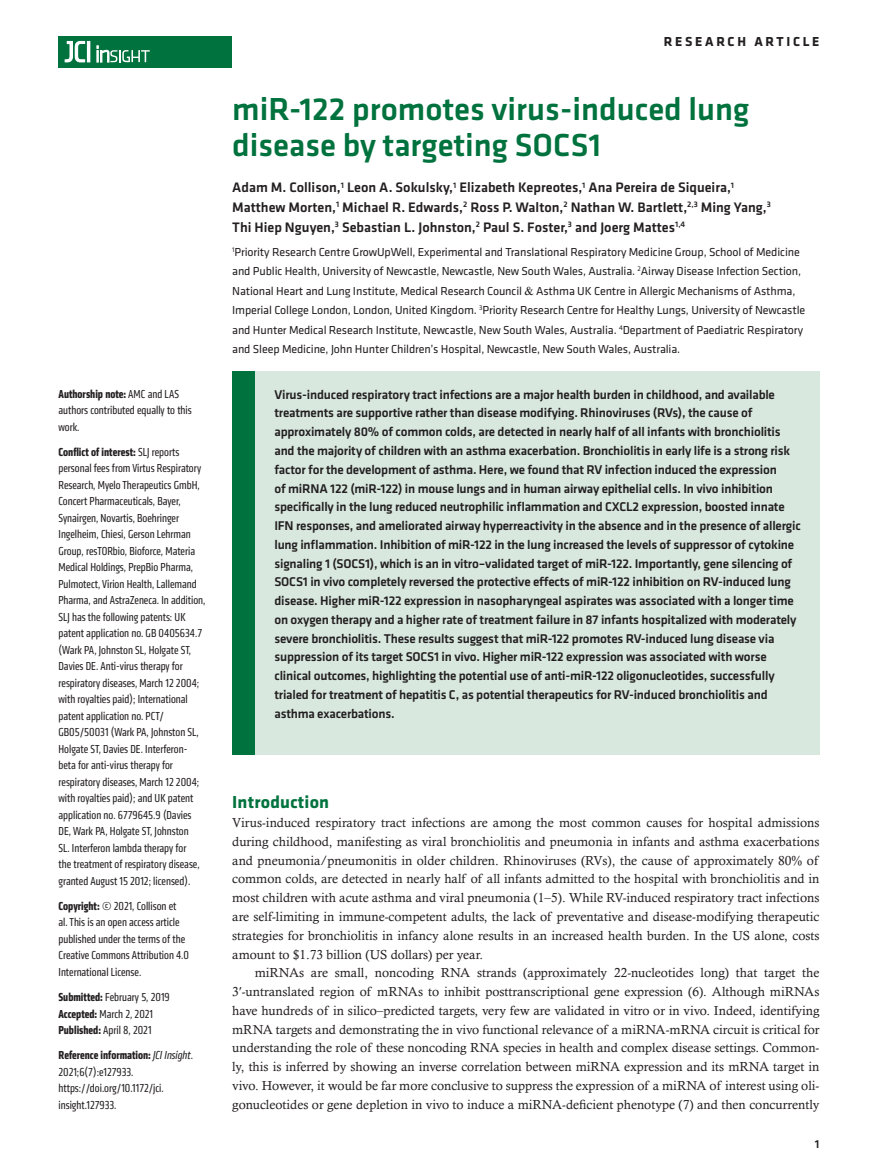
<style>
.page{position:relative;width:878px;height:1175px;background:#fff}
.page>*{position:absolute;margin:0;border:0;box-sizing:border-box;transform-origin:0 0}
.t1{font:500 33px/36px "Klavika Basic";color:#00723e}
.t2{font:700 18px "Klavika";letter-spacing:.01em;color:#00723e}
.t3{font:500 14.25px/19.5px "Klavika Basic";color:#231f20}
.t4{font:700 13.5px "Klavika Basic";letter-spacing:.2em;color:#231f20}
.t5{font:500 13.2px/18.8px "Klavika Basic";letter-spacing:-.015em;color:#231f20}
.t6{font:13.2px/18.8px "Calisto MT Std";color:#231f20;text-align:justify}
.t7{font:condensed 12px/16.5px "Klavika";color:#231f20}
.t8{font:12px/19.5px "Klavika";letter-spacing:-.01em;color:#231f20}
.t9{font:500 12px "Klavika Basic";color:#231f20}
.s1{font-weight:700}
.s2{font-style:italic}
.s3{font-family:"Times New Roman"}
</style>
<div class="page">
<div style="left:59px;top:36px;width:173px;height:31px;background:#00723e"></div>
<hr style="left:87px;top:41px;width:3px;height:21px;background:#fff">
<svg style="left:64px;top:41px;width:21px;height:22px"></svg>
<svg style="left:97px;top:46px;width:53px;height:16px"></svg>
<div style="left:232px;top:372px;width:587px;height:383px;background:#d8e8df"></div>
<div style="left:232px;top:372px;width:22px;height:383px;background:#00723e"></div>
<p class="t7" style="left:59px;top:385px;width:135px"><span class="s1">Authorship note:</span> AMC and LAS authors contributed equally to this work.</p>
<p class="t7" style="left:59px;top:443px;width:148px"><span class="s1">Conflict of interest:</span> SLJ reports personal fees from Virtus Respiratory Research, Myelo Therapeutics GmbH, Concert Pharmaceuticals, Bayer, Synairgen, Novartis, Boehringer Ingelheim, Chiesi, Gerson Lehrman Group, resTORbio, Bioforce, Materia Medical Holdings, PrepBio Pharma, Pulmotect, Virion Health, Lallemand Pharma, and AstraZeneca. In addition, SLJ has the following patents: UK patent application no. GB 0405634.7 (Wark PA, Johnston SL, Holgate ST, Davies DE. Anti-virus therapy for respiratory diseases, March 12 2004; with royalties paid); International patent application no. PCT/ GB05/50031 (Wark PA, Johnston SL, Holgate ST, Davies DE. Interferon&shy;beta for anti-virus therapy for respiratory diseases, March 12 2004; with royalties paid); and UK patent application no. 6779645.9 (Davies DE, Wark PA, Holgate ST, Johnston<br>SL. Interferon lambda therapy for<br>the treatment of respiratory disease, granted August 15 2012; licensed).</p>
<p class="t7" style="left:59px;top:897px;width:132px"><span class="s1">Copyright:</span> © 2021, Collison et<br>al. This is an open access article published under the terms of the<br>Creative Commons Attribution 4.0<br>International License.</p>
<p class="t7" style="left:59px;top:988px;width:113px"><span class="s1">Submitted:</span> February 5, 2019<br><span class="s1">Accepted:</span> March 2, 2021<br><span class="s1">Published:</span> April 8, 2021</p>
<p class="t7" style="left:59px;top:1046px;width:136px"><span class="s1">Reference information:</span> <span class="s2">JCI Insight</span>.<br>2021;6(7):e127933. https://doi.org/10.1172/jci. insight.127933.</p>
<p class="t4" style="left:663px;top:32px;width:157px">RESEARCH ARTICLE</p>
<h1 class="t1" style="left:232px;top:91px;width:518px">miR-122 promotes virus-induced lung disease by targeting SOCS1</h1>
<p class="t3" style="left:232px;top:178px;width:540px">Adam M. Collison,<sup>1</sup> Leon A. Sokulsky,<sup>1</sup> Elizabeth Kepreotes,<sup>1</sup> Ana Pereira de Siqueira,<sup>1<br></sup>Matthew Morten,<sup>1</sup> Michael R. Edwards,<sup>2</sup> Ross P. Walton,<sup>2</sup> Nathan W. Bartlett,<sup>2,3</sup> Ming Yang,<sup>3<br></sup>Thi Hiep Nguyen,<sup>3</sup> Sebastian L. Johnston,<sup>2</sup> Paul S. Foster,<sup>3</sup> and Joerg Mattes<sup>1,4</sup></p>
<p class="t8" style="left:232px;top:241px;width:574px"><sup>1</sup>Priority Research Centre GrowUpWell, Experimental and Translational Respiratory Medicine Group, School of Medicine and Public Health, University of Newcastle, Newcastle, New South Wales, Australia. <sup>2</sup>Airway Disease Infection Section, National Heart and Lung Institute, Medical Research Council <span class="s3">&amp;</span> Asthma UK Centre in Allergic Mechanisms of Asthma, Imperial College London, London, United Kingdom. <sup>3</sup>Priority Research Centre for Healthy Lungs, University of Newcastle and Hunter Medical Research Institute, Newcastle, New South Wales, Australia. <sup>4</sup>Department of Paediatric Respiratory and Sleep Medicine, John Hunter Children’s Hospital, Newcastle, New South Wales, Australia.</p>
<p class="t5" style="left:274px;top:384px;width:528px">Virus-induced respiratory tract infections are a major health burden in childhood, and available treatments are supportive rather than disease modifying. Rhinoviruses (RVs), the cause of approximately 80% of common colds, are detected in nearly half of all infants with bronchiolitis and the majority of children with an asthma exacerbation. Bronchiolitis in early life is a strong risk factor for the development of asthma. Here, we found that RV infection induced the expression<br>of miRNA 122 (miR-122) in mouse lungs and in human airway epithelial cells. In vivo inhibition specifically in the lung reduced neutrophilic inflammation and CXCL2 expression, boosted innate IFN responses, and ameliorated airway hyperreactivity in the absence and in the presence of allergic lung inflammation. Inhibition of miR-122 in the lung increased the levels of suppressor of cytokine signaling 1 (SOCS1), which is an in vitro–validated target of miR-122. Importantly, gene silencing of SOCS1 in vivo completely reversed the protective effects of miR-122 inhibition on RV-induced lung disease. Higher miR-122 expression in nasopharyngeal aspirates was associated with a longer time on oxygen therapy and a higher rate of treatment failure in 87 infants hospitalized with moderately severe bronchiolitis. These results suggest that miR-122 promotes RV-induced lung disease via suppression of its target SOCS1 in vivo. Higher miR-122 expression was associated with worse clinical outcomes, highlighting the potential use of anti-miR-122 oligonucleotides, successfully trialed for treatment of hepatitis C, as potential therapeutics for RV-induced bronchiolitis and asthma exacerbations.</p>
<h2 class="t2" style="left:232px;top:789px;width:98px">Introduction</h2>
<p class="t6" style="left:232px;top:813px;width:588px">Virus-induced respiratory tract infections are among the most common causes for hospital admissions during childhood, manifesting as viral bronchiolitis and pneumonia in infants and asthma exacerbations and pneumonia/pneumonitis in older children. Rhinoviruses (RVs), the cause of approximately 80% of common colds, are detected in nearly half of all infants admitted to the hospital with bronchiolitis and in most children with acute asthma and viral pneumonia (1–5). While RV-induced respiratory tract infections are self-limiting in immune-competent adults, the lack of preventative and disease-modifying therapeutic strategies for bronchiolitis in infancy alone results in an increased health burden. In the US alone, costs amount to $1.73 billion (US dollars) per year.</p>
<p class="t6" style="left:232px;top:963px;width:588px;text-indent:22px">miRNAs are small, noncoding RNA strands (approximately 22-nucleotides long) that target the 3<span class="s3">′</span>-untranslated region of mRNAs to inhibit posttranscriptional gene expression (6). Although miRNAs have hundreds of in silico–predicted targets, very few are validated in vitro or in vivo. Indeed, identifying mRNA targets and demonstrating the in vivo functional relevance of a miRNA-mRNA circuit is critical for understanding the role of these noncoding RNA species in health and complex disease settings. Common&shy;ly, this is inferred by showing an inverse correlation between miRNA expression and its mRNA target in vivo. However, it would be far more conclusive to suppress the expression of a miRNA of interest using oli&shy;gonucleotides or gene depletion in vivo to induce a miRNA-deficient phenotype (7) and then concurrently</p>
<p class="t9" style="left:814px;top:1135px;width:6px">1</p>
</div>
